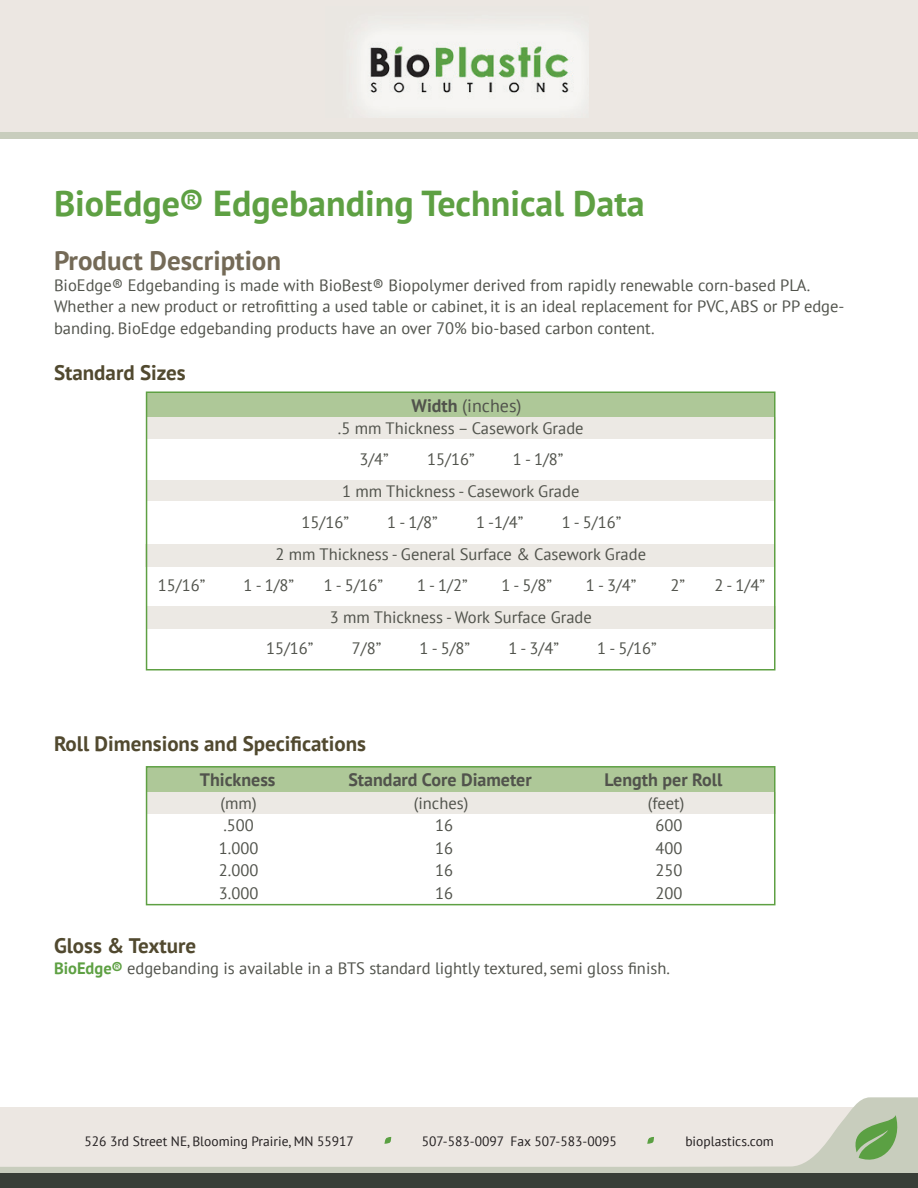
<style>
.page{position:relative;width:918px;height:1188px;background:#fff}
.page>*{position:absolute;margin:0;border:0;box-sizing:border-box;transform-origin:0 0}
.t1{font:700 36px "PT Sans";color:#5ea043}
.t2{font:700 27px "PT Sans";color:#746a57}
.t3{font:700 21px "PT Sans";color:#51492f}
.t4{font:700 18px "PT Sans";color:#51534c}
.t5{font:18px "PT Sans";color:#51534c}
.t6{font:16.5px/21.3px "PT Sans";color:#51534c}
.t7{font:13.5px "PT Sans";color:#231f20}
.s1{font-weight:700}
.s2{font-weight:700;color:#5ea043}
</style>
<div class="page">
<svg style="left:0;top:1097px;width:918px;height:76px;background:#e9e6e0"></svg>
<div style="left:0;top:0;width:918px;height:134px;background:#ece7e2"></div>
<img style="left:357px;top:27px;width:231px;height:88px">
<div style="left:0;top:1173px;width:918px;height:15px;background:#383e37"></div>
<svg style="left:853px;top:1115px;width:50px;height:52px;background:#99b988"></svg>
<div style="left:0;top:133px;width:918px;height:6px;background:#c8cdbd"></div>
<svg style="left:384px;top:1137px;width:7px;height:7px"></svg>
<svg style="left:647px;top:1137px;width:7px;height:7px"></svg>
<div style="left:148px;top:606px;width:628px;height:22px;background:#ece9e4"></div>
<div style="left:146px;top:544px;width:628px;height:23px;background:#ece9e4"></div>
<div style="left:147px;top:392px;width:628px;height:26px;background:#aec898"></div>
<div style="left:147px;top:767px;width:628px;height:26px;background:#aec898"></div>
<div style="left:146px;top:481px;width:628px;height:20px;background:#ece9e4"></div>
<div style="left:147px;top:418px;width:628px;height:21px;background:#ece9e4"></div>
<div style="left:147px;top:792px;width:628px;height:22px;background:#ece9e4"></div>
<div style="left:146px;top:392px;width:630px;height:278px;border:2px solid #5ea043"></div>
<div style="left:146px;top:766px;width:630px;height:139px;border:2px solid #5ea043"></div>
<p class="t1" style="left:54px;top:179px;width:592px">BioEdge® Edgebanding Technical Data</p>
<p class="t2" style="left:54px;top:243px;width:229px">Product Description</p>
<p class="t6" style="left:54px;top:274px;width:792px">BioEdge® Edgebanding is made with BioBest® Biopolymer derived from rapidly renewable corn-based PLA.<br>Whether a new product or retrofitting a used table or cabinet, it is an ideal replacement for PVC, ABS or PP edge&shy;banding. BioEdge edgebanding products have an over 70% bio-based carbon content.</p>
<p class="t3" style="left:54px;top:359px;width:133px">Standard Sizes</p>
<p class="t5" style="left:412px;top:394px;width:112px"><span class="s1">Width</span> (inches)</p>
<p class="t6" style="left:338px;top:417px;width:247px">.5 mm Thickness – Casework Grade</p>
<p class="t6" style="left:359px;top:449px;width:31px">3/4”</p>
<p class="t6" style="left:427px;top:449px;width:49px">15/16”</p>
<p class="t6" style="left:513px;top:449px;width:52px">1 - 1/8”</p>
<p class="t6" style="left:342px;top:480px;width:239px">1 mm Thickness - Casework Grade</p>
<p class="t6" style="left:302px;top:512px;width:49px">15/16”</p>
<p class="t6" style="left:387px;top:512px;width:52px">1 - 1/8”</p>
<p class="t6" style="left:476px;top:512px;width:49px">1 -1/4”</p>
<p class="t6" style="left:562px;top:512px;width:61px">1 - 5/16”</p>
<p class="t6" style="left:276px;top:543px;width:372px">2 mm Thickness - General Surface &amp; Casework Grade</p>
<p class="t6" style="left:158px;top:575px;width:49px">15/16”</p>
<p class="t6" style="left:244px;top:575px;width:52px">1 - 1/8”</p>
<p class="t6" style="left:324px;top:575px;width:61px">1 - 5/16”</p>
<p class="t6" style="left:417px;top:575px;width:52px">1 - 1/2”</p>
<p class="t6" style="left:502px;top:575px;width:52px">1 - 5/8”</p>
<p class="t6" style="left:586px;top:575px;width:52px">1 - 3/4”</p>
<p class="t6" style="left:670px;top:575px;width:16px">2”</p>
<p class="t6" style="left:714px;top:575px;width:52px">2 - 1/4”</p>
<p class="t6" style="left:330px;top:606px;width:264px">3 mm Thickness - Work Surface Grade</p>
<p class="t6" style="left:266px;top:638px;width:49px">15/16”</p>
<p class="t6" style="left:352px;top:638px;width:31px">7/8”</p>
<p class="t6" style="left:420px;top:638px;width:52px">1 - 5/8”</p>
<p class="t6" style="left:508px;top:638px;width:52px">1 - 3/4”</p>
<p class="t6" style="left:597px;top:638px;width:61px">1 - 5/16”</p>
<p class="t3" style="left:54px;top:730px;width:314px">Roll Dimensions and Specifications</p>
<p class="t4" style="left:200px;top:768px;width:77px">Thickness</p>
<p class="t4" style="left:348px;top:768px;width:185px">Standard Core Diameter</p>
<p class="t4" style="left:605px;top:768px;width:119px">Length per Roll</p>
<p class="t6" style="left:221px;top:792px;width:38px">(mm)</p>
<p class="t6" style="left:414px;top:792px;width:56px">(inches)</p>
<p class="t6" style="left:648px;top:792px;width:38px">(feet)</p>
<p class="t6" style="left:223px;top:814px;width:32px">.500</p>
<p class="t6" style="left:435px;top:814px;width:19px">16</p>
<p class="t6" style="left:656px;top:814px;width:28px">600</p>
<p class="t6" style="left:219px;top:837px;width:41px">1.000</p>
<p class="t6" style="left:435px;top:837px;width:19px">16</p>
<p class="t6" style="left:656px;top:837px;width:28px">400</p>
<p class="t6" style="left:219px;top:859px;width:41px">2.000</p>
<p class="t6" style="left:435px;top:859px;width:19px">16</p>
<p class="t6" style="left:656px;top:859px;width:28px">250</p>
<p class="t6" style="left:219px;top:882px;width:41px">3.000</p>
<p class="t6" style="left:435px;top:882px;width:19px">16</p>
<p class="t6" style="left:656px;top:882px;width:28px">200</p>
<p class="t3" style="left:54px;top:931px;width:144px">Gloss &amp; Texture</p>
<p class="t6" style="left:54px;top:957px;width:617px"><span class="s2">BioEdge®</span> edgebanding is available in a BTS standard lightly textured, semi gloss finish.</p>
<p class="t7" style="left:84px;top:1133px;width:271px">526 3rd Street NE, Blooming Prairie, MN 55917</p>
<p class="t7" style="left:422px;top:1133px;width:197px">507-583-0097 Fax 507-583-0095</p>
<p class="t7" style="left:685px;top:1133px;width:90px">bioplastics.com</p>
</div>
